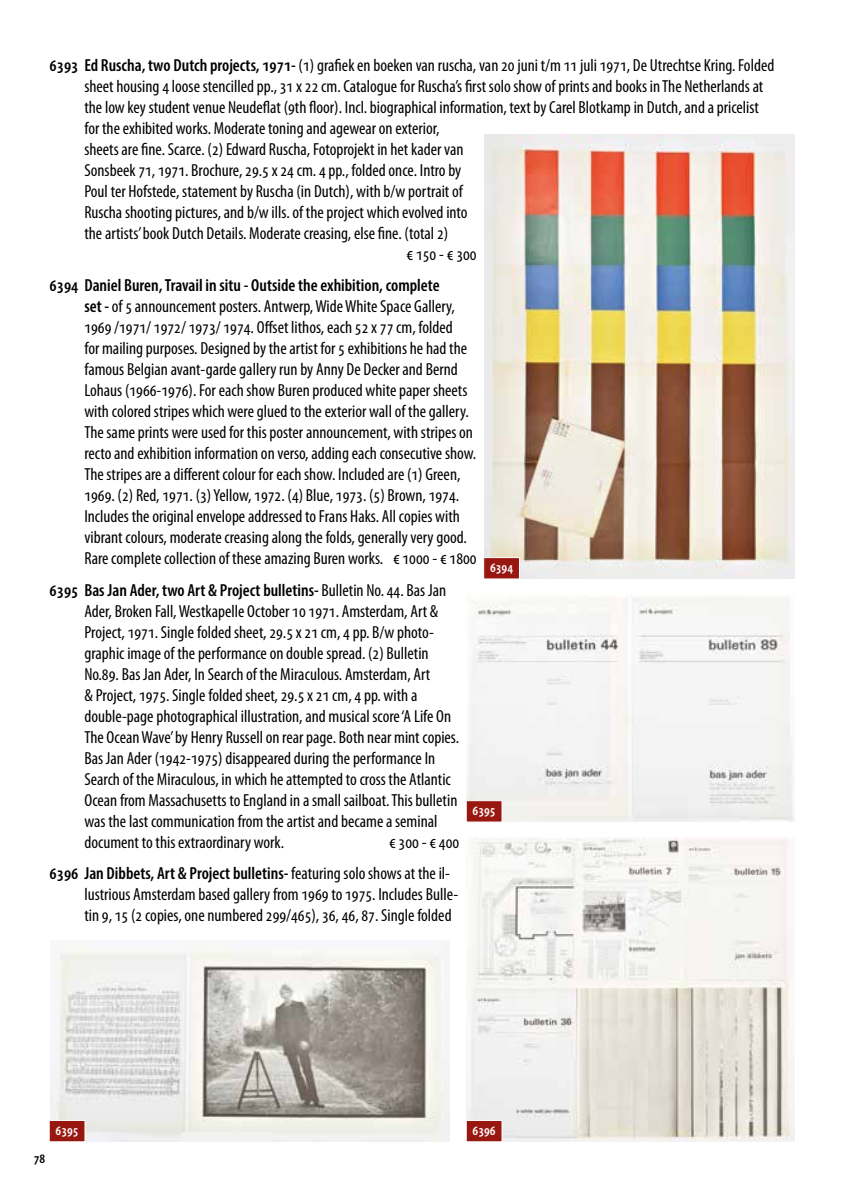
<style>
.page{position:relative;width:844px;height:1191px;background:#fff}
.page>*{position:absolute;margin:0;border:0;box-sizing:border-box;transform-origin:0 0}
.t1{font:condensed 17.5px/21px "Myriad Pro";color:#000}
.t2{font:600 condensed 17.5px/31.5px "Myriad Pro";color:#000}
.t3{font:600 condensed 14px "Myriad Pro";color:#fff}
.t4{font:600 condensed 14px "Myriad Pro";color:#000}
.s1{font-weight:600}
.s2{font-weight:400}
</style>
<div class="page">
<img style="left:484px;top:135px;width:310px;height:443px">
<img style="left:466px;top:597px;width:328px;height:224px">
<img style="left:50px;top:947px;width:399px;height:194px">
<img style="left:466px;top:837px;width:328px;height:304px">
<svg style="left:483px;top:557px;width:37px;height:22px"></svg>
<svg style="left:466px;top:800px;width:36px;height:22px"></svg>
<svg style="left:49px;top:1119px;width:37px;height:23px"></svg>
<svg style="left:466px;top:1119px;width:36px;height:23px"></svg>
<p class="t1" style="left:50px;top:54px;width:726px"><span class="s1">6393 Ed Ruscha, two Dutch projects, 1971-</span> (1) grafiek en boeken van ruscha, van 20 juni t/m 11 juli 1971, De Utrechtse Kring. Folded</p>
<p class="t1" style="left:84px;top:75px;width:680px">sheet housing 4 loose stencilled pp., 31 x 22 cm. Catalogue for Ruscha’s first solo show of prints and books in The Netherlands at</p>
<p class="t1" style="left:84px;top:96px;width:676px">the low key student venue Neudeflat (9th floor). Incl. biographical information, text by Carel Blotkamp in Dutch, and a pricelist</p>
<p class="t1" style="left:84px;top:117px;width:356px">for the exhibited works. Moderate toning and agewear on exterior,</p>
<p class="t1" style="left:84px;top:138px;width:380px">sheets are fine. Scarce. (2) Edward Ruscha, Fotoprojekt in het kader van</p>
<p class="t1" style="left:84px;top:159px;width:378px">Sonsbeek 71, 1971. Brochure, 29.5 x 24 cm. 4 pp., folded once. Intro by</p>
<p class="t1" style="left:84px;top:180px;width:380px">Poul ter Hofstede, statement by Ruscha (in Dutch), with b/w portrait of</p>
<p class="t1" style="left:84px;top:201px;width:384px">Ruscha shooting pictures, and b/w ills. of the project which evolved into</p>
<p class="t1" style="left:84px;top:222px;width:365px">the artists’ book Dutch Details. Moderate creasing, else fine. (total 2)</p>
<p class="t1" style="left:406px;top:243px;width:72px">€ 150 - € 300</p>
<p class="t1" style="left:84px;top:275px;width:393px;text-indent:-35px"><span class="s1">6394 Daniel Buren, Travail in situ - Outside the exhibition, complete<br>set -</span> of 5 announcement posters. Antwerp, Wide White Space Gallery, 1969 /1971/ 1972/ 1973/ 1974. Offset lithos, each 52 x 77 cm, folded<br>for mailing purposes. Designed by the artist for 5 exhibitions he had the famous Belgian avant-garde gallery run by Anny De Decker and Bernd Lohaus (1966-1976). For each show Buren produced white paper sheets with colored stripes which were glued to the exterior wall of the gallery.<br>The same prints were used for this poster announcement, with stripes on recto and exhibition information on verso, adding each consecutive show.<br>The stripes are a different colour for each show. Included are (1) Green, 1969. (2) Red, 1971. (3) Yellow, 1972. (4) Blue, 1973. (5) Brown, 1974.<br>Includes the original envelope addressed to Frans Haks. All copies with vibrant colours, moderate creasing along the folds, generally very good.<br>Rare complete collection of these amazing Buren works. € 1000 - € 1800</p>
<p class="t1" style="left:84px;top:579px;width:376px;text-indent:-35px"><span class="s1">6395 Bas Jan Ader, two Art &amp; Project bulletins-</span> Bulletin No. 44. Bas Jan Ader, Broken Fall, Westkapelle October 10 1971. Amsterdam, Art &amp; Project, 1971. Single folded sheet, 29.5 x 21 cm, 4 pp. B/w photo&shy;graphic image of the performance on double spread. (2) Bulletin No.89. Bas Jan Ader, In Search of the Miraculous. Amsterdam, Art<br>&amp; Project, 1975. Single folded sheet, 29.5 x 21 cm, 4 pp. with a double-page photographical illustration, and musical score ‘A Life On The Ocean Wave’ by Henry Russell on rear page. Both near mint copies.<br>Bas Jan Ader (1942-1975) disappeared during the performance In Search of the Miraculous, in which he attempted to cross the Atlantic Ocean from Massachusetts to England in a small sailboat. This bulletin was the last communication from the artist and became a seminal document to this extraordinary work.</p>
<p class="t3" style="left:490px;top:559px;width:25px">6394</p>
<p class="t3" style="left:472px;top:802px;width:25px">6395</p>
<p class="t2" style="left:50px;top:826px;width:411px;text-indent:339px"><span class="s2">€ 300 - € 400<br></span>6396 Jan Dibbets, Art &amp; Project bulletins- <span class="s2">featuring solo shows at the il-</span></p>
<p class="t1" style="left:84px;top:884px;width:375px">lustrious Amsterdam based gallery from 1969 to 1975. Includes Bulle&shy;tin 9, 15 (2 copies, one numbered 299/465), 36, 46, 87. Single folded</p>
<p class="t4" style="left:34px;top:1149px;width:13px">78</p>
<p class="t3" style="left:56px;top:1121px;width:25px">6395</p>
<p class="t3" style="left:472px;top:1121px;width:25px">6396</p>
</div>
